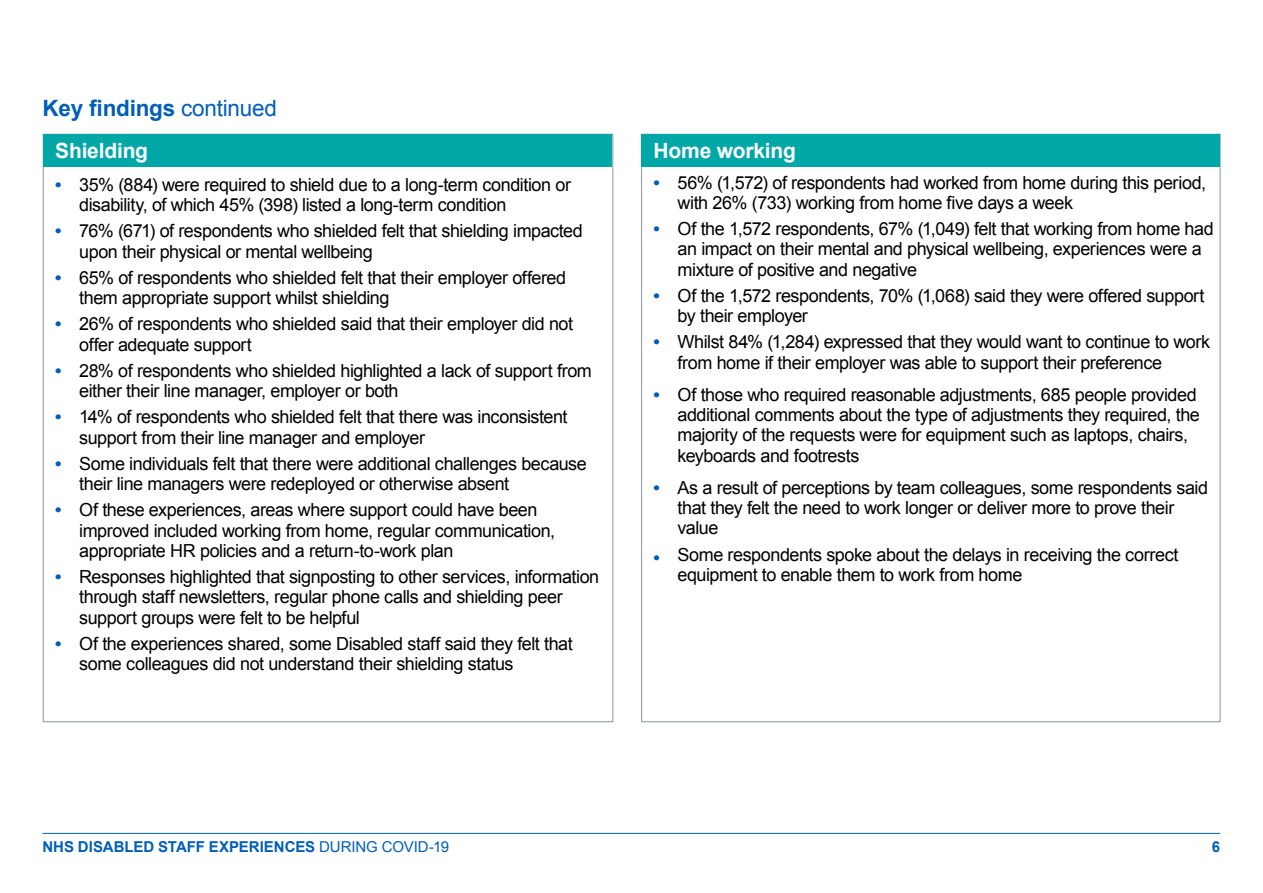
<style>
.page{position:relative;width:1263px;height:893px;background:#fff}
.page>*{position:absolute;margin:0;border:0;box-sizing:border-box;transform-origin:0 0}
.t1{font:700 22.5px "Arial";letter-spacing:-.01em;color:#005eb8}
.t2{font:700 21px "Arial";letter-spacing:-.01em;color:#fff}
.t3{font:18px/20.2px "Arial";letter-spacing:-.025em;color:#000}
.t4{font:700 18px "Arial";color:#005eb8}
.t5{font:700 15px "Arial";color:#005eb8}
.s1{font-weight:400}
</style>
<div class="page">
<hr style="left:43px;top:833px;width:1177px;height:1px;background:#005eb8">
<div style="left:641px;top:134px;width:579px;height:32px;background:#00a7a7"></div>
<div style="left:43px;top:134px;width:569px;height:32px;background:#00a7a7"></div>
<p class="t1" style="left:43px;top:93px;width:236px">Key findings <span class="s1">continued</span></p>
<p class="t2" style="left:55px;top:137px;width:94px">Shielding</p>
<p class="t2" style="left:654px;top:137px;width:144px">Home working</p>
<p class="t4" style="left:55px;top:173px;width:8px">•</p>
<p class="t4" style="left:55px;top:219px;width:8px">•</p>
<p class="t4" style="left:55px;top:266px;width:8px">•</p>
<p class="t4" style="left:55px;top:312px;width:8px">•</p>
<p class="t4" style="left:55px;top:359px;width:8px">•</p>
<p class="t4" style="left:55px;top:405px;width:8px">•</p>
<p class="t4" style="left:55px;top:452px;width:8px">•</p>
<p class="t4" style="left:55px;top:498px;width:8px">•</p>
<p class="t4" style="left:55px;top:565px;width:8px">•</p>
<p class="t4" style="left:55px;top:632px;width:8px">•</p>
<p class="t3" style="left:79px;top:175px;width:493px">35% (884) were required to shield due to a long-term condition or disability, of which 45% (398) listed a long-term condition</p>
<p class="t3" style="left:79px;top:221px;width:505px">76% (671) of respondents who shielded felt that shielding impacted upon their physical or mental wellbeing</p>
<p class="t3" style="left:79px;top:268px;width:488px">65% of respondents who shielded felt that their employer offered them appropriate support whilst shielding</p>
<p class="t3" style="left:79px;top:314px;width:495px">26% of respondents who shielded said that their employer did not offer adequate support</p>
<p class="t3" style="left:79px;top:361px;width:514px">28% of respondents who shielded highlighted a lack of support from either their line manager, employer or both</p>
<p class="t3" style="left:79px;top:407px;width:490px">14% of respondents who shielded felt that there was inconsistent support from their line manager and employer</p>
<p class="t3" style="left:79px;top:454px;width:509px">Some individuals felt that there were additional challenges because their line managers were redeployed or otherwise absent</p>
<p class="t3" style="left:79px;top:500px;width:477px">Of these experiences, areas where support could have been improved included working from home, regular communication, appropriate HR policies and a return-to-work plan</p>
<p class="t3" style="left:79px;top:567px;width:521px">Responses highlighted that signposting to other services, information through staff newsletters, regular phone calls and shielding peer support groups were felt to be helpful</p>
<p class="t3" style="left:79px;top:633px;width:495px">Of the experiences shared, some Disabled staff said they felt that some colleagues did not understand their shielding status</p>
<p class="t4" style="left:654px;top:170px;width:8px">•</p>
<p class="t4" style="left:654px;top:217px;width:8px">•</p>
<p class="t4" style="left:654px;top:284px;width:8px">•</p>
<p class="t4" style="left:654px;top:330px;width:8px">•</p>
<p class="t4" style="left:654px;top:383px;width:8px">•</p>
<p class="t4" style="left:654px;top:476px;width:8px">•</p>
<p class="t4" style="left:654px;top:546px;width:8px">•</p>
<p class="t3" style="left:678px;top:172px;width:530px">56% (1,572) of respondents had worked from home during this period, with 26% (733) working from home five days a week</p>
<p class="t3" style="left:678px;top:219px;width:538px">Of the 1,572 respondents, 67% (1,049) felt that working from home had an impact on their mental and physical wellbeing, experiences were a mixture of positive and negative</p>
<p class="t3" style="left:678px;top:286px;width:528px">Of the 1,572 respondents, 70% (1,068) said they were offered support by their employer</p>
<p class="t3" style="left:678px;top:332px;width:534px">Whilst 84% (1,284) expressed that they would want to continue to work from home if their employer was able to support their preference</p>
<p class="t3" style="left:678px;top:385px;width:524px">Of those who required reasonable adjustments, 685 people provided additional comments about the type of adjustments they required, the majority of the requests were for equipment such as laptops, chairs, keyboards and footrests</p>
<p class="t3" style="left:678px;top:478px;width:532px">As a result of perceptions by team colleagues, some respondents said that they felt the need to work longer or deliver more to prove their value</p>
<p class="t3" style="left:678px;top:544px;width:502px">Some respondents spoke about the delays in receiving the correct equipment to enable them to work from home</p>
<p class="t5" style="left:43px;top:837px;width:408px">NHS DISABLED STAFF EXPERIENCES <span class="s1">DURING COVID-19</span></p>
<p class="t5" style="left:1212px;top:837px;width:10px">6</p>
</div>
